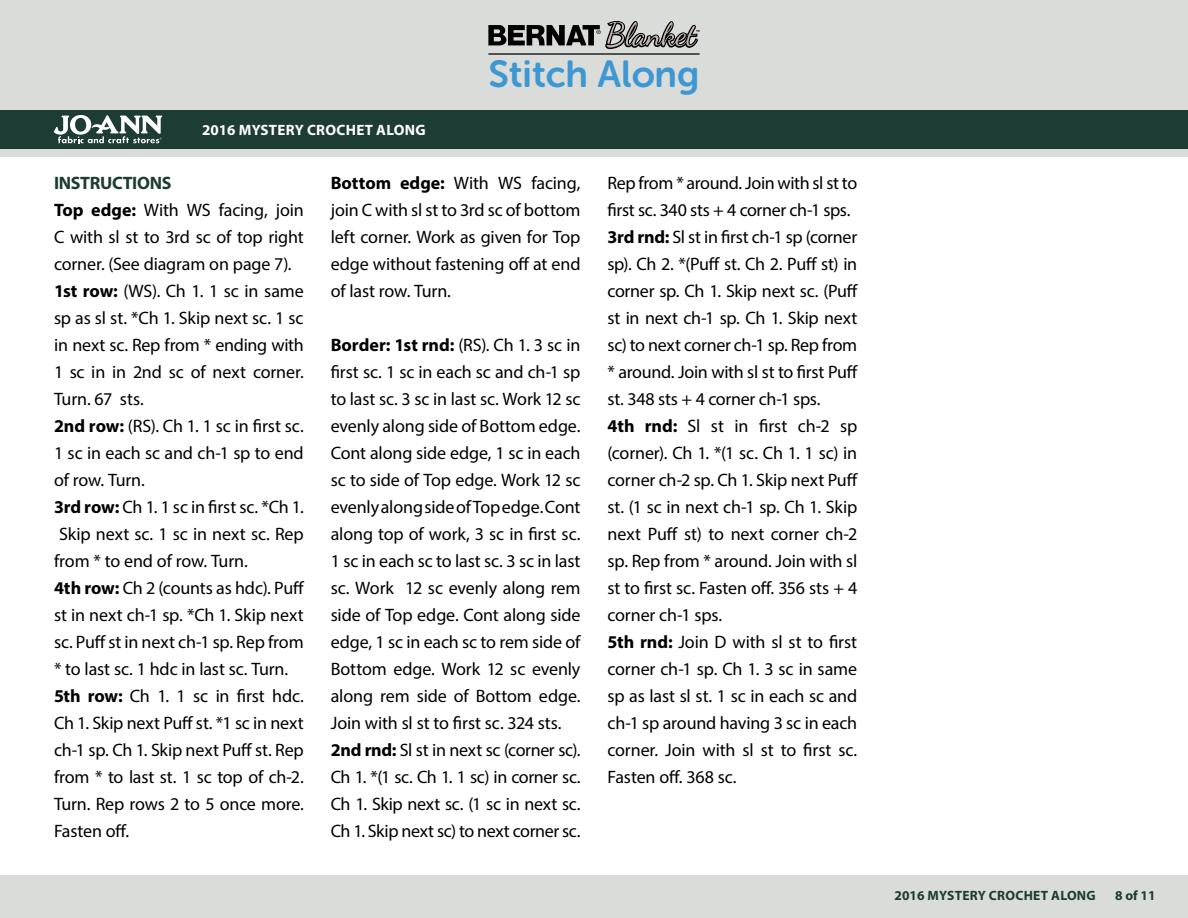
<style>
.page{position:relative;width:1188px;height:918px;background:#fff}
.page>*{position:absolute;margin:0;border:0;box-sizing:border-box;transform-origin:0 0}
.t1{font:37.5px "Museo Sans Rounded 700";color:#3d97d3}
.t2{font:18px/27px "Myriad Pro";letter-spacing:-.01em;color:#000}
.t3{font:700 15px "Myriad Pro";letter-spacing:.02em;color:#fff}
.t4{font:700 13.5px "Myriad Pro";letter-spacing:.02em;color:#1d3c34}
.s1{font-weight:700;color:#1d3c34}
.s2{font-weight:700}
</style>
<div class="page">
<div style="left:0;top:149px;width:1188px;height:769px;background:#d9dcd8"></div>
<div style="left:0;top:0;width:1188px;height:111px;background:#d9dcd8"></div>
<div style="left:0;top:158px;width:1188px;height:717px;background:#fff"></div>
<div style="left:0;top:111px;width:1188px;height:38px;background:#1d3c34"></div>
<svg style="left:54px;top:115px;width:108px;height:28px"></svg>
<svg style="left:488px;top:21px;width:212px;height:29px"></svg>
<hr style="left:488px;top:53px;width:212px;height:2px;background:#000">
<p class="t3" style="left:202px;top:120px;width:225px">2016 MYSTERY CROCHET ALONG</p>
<h1 class="t1" style="left:488px;top:53px;width:213px">Stitch Along</h1>
<p class="t2" style="left:54px;top:169px;width:252px"><span class="s1">INSTRUCTIONS<br></span><span class="s2">Top edge:</span> With WS facing, join<br>C with sl st to 3rd sc of top right corner. (See diagram on page 7).<br><span class="s2">1st row:</span> (WS). Ch 1. 1 sc in same sp as sl st. *Ch 1. Skip next sc. 1 sc in next sc. Rep from * ending with<br>1 sc in in 2nd sc of next corner.<br>Turn. 67 sts.<br><span class="s2">2nd row:</span> (RS). Ch 1. 1 sc in first sc.<br>1 sc in each sc and ch-1 sp to end of row. Turn.<br><span class="s2">3rd row:</span> Ch 1. 1 sc in first sc. *Ch 1.<br>Skip next sc. 1 sc in next sc. Rep from * to end of row. Turn.<br><span class="s2">4th row:</span> Ch 2 (counts as hdc). Puff st in next ch-1 sp. *Ch 1. Skip next sc. Puff st in next ch-1 sp. Rep from * to last sc. 1 hdc in last sc. Turn.<br><span class="s2">5th row:</span> Ch 1. 1 sc in first hdc.<br>Ch 1. Skip next Puff st. *1 sc in next ch-1 sp. Ch 1. Skip next Puff st. Rep from * to last st. 1 sc top of ch-2.<br>Turn. Rep rows 2 to 5 once more.<br>Fasten off.</p>
<p class="t2" style="left:331px;top:169px;width:251px;text-align:justify"><span class="s2">Bottom edge:</span> With WS facing, join C with sl st to 3rd sc of bottom left corner. Work as given for Top edge without fastening off at end of last row. Turn.</p>
<p class="t2" style="left:331px;top:331px;width:251px"><span class="s2">Border: 1st rnd:</span> (RS). Ch 1. 3 sc in first sc. 1 sc in each sc and ch-1 sp to last sc. 3 sc in last sc. Work 12 sc evenly along side of Bottom edge.<br>Cont along side edge, 1 sc in each sc to side of Top edge. Work 12 sc evenly along side of Top edge. Cont along top of work, 3 sc in first sc.<br>1 sc in each sc to last sc. 3 sc in last sc. Work 12 sc evenly along rem side of Top edge. Cont along side edge, 1 sc in each sc to rem side of<br>Bottom edge. Work 12 sc evenly along rem side of Bottom edge.<br>Join with sl st to first sc. 324 sts.<br><span class="s2">2nd rnd:</span> Sl st in next sc (corner sc).<br>Ch 1. *(1 sc. Ch 1. 1 sc) in corner sc.<br>Ch 1. Skip next sc. (1 sc in next sc.<br>Ch 1. Skip next sc) to next corner sc.</p>
<p class="t2" style="left:608px;top:169px;width:252px">Rep from * around. Join with sl st to first sc. 340 sts + 4 corner ch-1 sps.<br><span class="s2">3rd rnd:</span> Sl st in first ch-1 sp (corner sp). Ch 2. *(Puff st. Ch 2. Puff st) in corner sp. Ch 1. Skip next sc. (Puff st in next ch-1 sp. Ch 1. Skip next sc) to next corner ch-1 sp. Rep from * around. Join with sl st to first Puff st. 348 sts + 4 corner ch-1 sps.<br><span class="s2">4th rnd:</span> Sl st in first ch-2 sp (corner). Ch 1. *(1 sc. Ch 1. 1 sc) in corner ch-2 sp. Ch 1. Skip next Puff st. (1 sc in next ch-1 sp. Ch 1. Skip next Puff st) to next corner ch-2 sp. Rep from * around. Join with sl st to first sc. Fasten off. 356 sts + 4 corner ch-1 sps.<br><span class="s2">5th rnd:</span> Join D with sl st to first corner ch-1 sp. Ch 1. 3 sc in same sp as last sl st. 1 sc in each sc and ch-1 sp around having 3 sc in each corner. Join with sl st to first sc.<br>Fasten off. 368 sc.</p>
<p class="t4" style="left:895px;top:887px;width:203px">2016 MYSTERY CROCHET ALONG</p>
<p class="t4" style="left:1115px;top:887px;width:42px">8 of 11</p>
</div>
